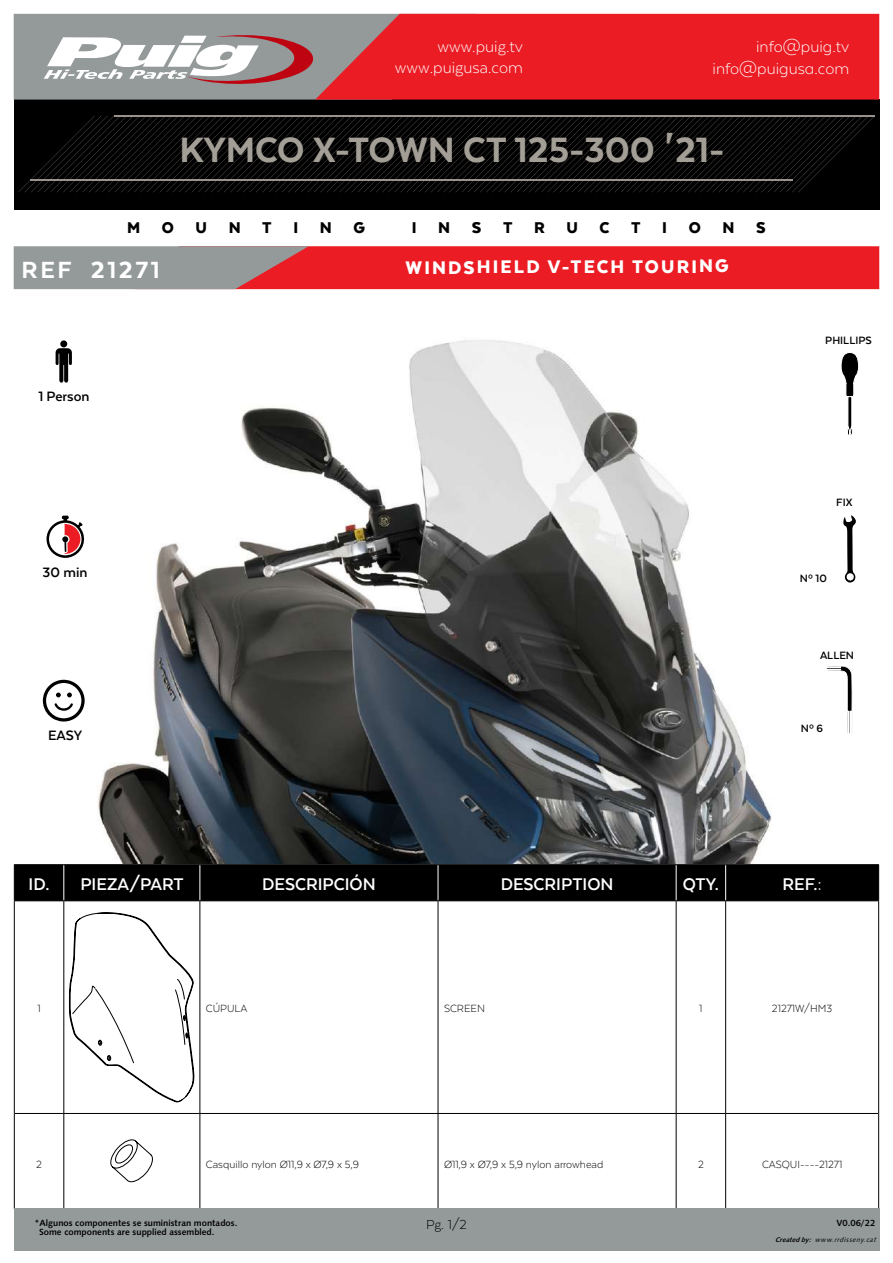
<style>
.page{position:relative;width:893px;height:1263px;background:#fff}
.page>*{position:absolute;margin:0;border:0;box-sizing:border-box;transform-origin:0 0}
.t1{font:800 40.5px "Texta";color:#a39e96}
.t2{font:800 27px "Texta";letter-spacing:.1em;color:#fff}
.t3{font:900 21px "Texta";letter-spacing:.095em;color:#fff}
.t4{font:700 19.5px "Texta Alt";color:#fff}
.t5{font:300 18px/21.6px "Texta Alt";color:#fff;text-align:right}
.t6{font:300 18px/21.6px "Texta";color:#fff;text-align:right}
.t7{font:900 18px "Texta";letter-spacing:1.2em;color:#000}
.t8{font:700 15.6px "Texta Alt";color:#000}
.t9{font:300 15px "Texta";color:#000}
.t10{font:700 12.15px "Texta Alt";color:#000}
.t11{font:300 12px "Texta";color:#000}
.t12{font:9px/9px "Humanist 531 BT Bold A";color:#000}
.t13{font:italic 6.75px "Humanist 531 BT Roman A";color:#000}
.s1{font-family:"Humanist 531 BT Bold A";font-weight:400}
.s2{font-family:"Humanist 531 BT Bold A"}
</style>
<div class="page">
<img style="left:97px;top:340px;width:675px;height:523px">
<div style="left:15px;top:865px;width:863px;height:35px;background:#000"></div>
<hr style="left:63px;top:865px;width:1px;height:35px;background:#fff">
<hr style="left:200px;top:865px;width:1px;height:35px;background:#fff">
<hr style="left:438px;top:865px;width:1px;height:35px;background:#fff">
<hr style="left:676px;top:865px;width:1px;height:35px;background:#fff">
<hr style="left:725px;top:865px;width:1px;height:35px;background:#fff">
<hr style="left:64px;top:901px;width:1px;height:212px;background:#000">
<hr style="left:200px;top:901px;width:1px;height:212px;background:#000">
<hr style="left:438px;top:901px;width:1px;height:212px;background:#000">
<hr style="left:676px;top:901px;width:1px;height:212px;background:#000">
<hr style="left:725px;top:901px;width:1px;height:212px;background:#000">
<hr style="left:64px;top:1114px;width:1px;height:95px;background:#000">
<hr style="left:200px;top:1114px;width:1px;height:95px;background:#000">
<hr style="left:438px;top:1114px;width:1px;height:95px;background:#000">
<hr style="left:676px;top:1114px;width:1px;height:95px;background:#000">
<hr style="left:725px;top:1114px;width:1px;height:95px;background:#000">
<hr style="left:14px;top:864px;width:50px;height:1px;background:#000">
<hr style="left:14px;top:865px;width:1px;height:35px;background:#000">
<hr style="left:64px;top:864px;width:136px;height:1px;background:#000">
<hr style="left:200px;top:864px;width:238px;height:1px;background:#000">
<hr style="left:438px;top:864px;width:238px;height:1px;background:#000">
<hr style="left:676px;top:864px;width:50px;height:1px;background:#000">
<hr style="left:726px;top:864px;width:153px;height:1px;background:#000">
<hr style="left:14px;top:900px;width:50px;height:1px;background:#000">
<hr style="left:64px;top:900px;width:136px;height:1px;background:#000">
<hr style="left:200px;top:900px;width:238px;height:1px;background:#000">
<hr style="left:438px;top:900px;width:238px;height:1px;background:#000">
<hr style="left:676px;top:900px;width:50px;height:1px;background:#000">
<hr style="left:726px;top:900px;width:153px;height:1px;background:#000">
<hr style="left:878px;top:865px;width:1px;height:35px;background:#000">
<hr style="left:14px;top:901px;width:1px;height:212px;background:#000">
<hr style="left:878px;top:901px;width:1px;height:212px;background:#000">
<hr style="left:14px;top:1113px;width:1px;height:96px;background:#000">
<hr style="left:878px;top:1113px;width:1px;height:96px;background:#000">
<hr style="left:15px;top:1113px;width:49px;height:1px;background:#000">
<hr style="left:64px;top:1113px;width:136px;height:1px;background:#000">
<hr style="left:200px;top:1113px;width:238px;height:1px;background:#000">
<hr style="left:438px;top:1113px;width:238px;height:1px;background:#000">
<hr style="left:676px;top:1113px;width:50px;height:1px;background:#000">
<hr style="left:726px;top:1113px;width:152px;height:1px;background:#000">
<svg style="left:69px;top:912px;width:126px;height:190px"></svg>
<svg style="left:110px;top:1139px;width:43px;height:44px"></svg>
<div style="left:14px;top:1208px;width:865px;height:43px;background:#949999"></div>
<div style="left:14px;top:99px;width:865px;height:110px;background:#000"></div>
<hr style="left:114px;top:115px;width:761px;height:1px;background:#99918c">
<svg style="left:18px;top:116px;width:857px;height:76px"></svg>
<div style="left:476px;top:14px;width:403px;height:86px;background:#eb1c24"></div>
<svg style="left:14px;top:246px;width:865px;height:43px;background:#d14247"></svg>
<svg style="left:14px;top:14px;width:462px;height:86px;background:#b78083"></svg>
<svg style="left:56px;top:340px;width:16px;height:43px"></svg>
<svg style="left:43px;top:680px;width:42px;height:41px"></svg>
<svg style="left:46px;top:516px;width:38px;height:42px"></svg>
<svg style="left:826px;top:666px;width:26px;height:67px"></svg>
<svg style="left:843px;top:515px;width:13px;height:68px"></svg>
<svg style="left:841px;top:352px;width:18px;height:84px"></svg>
<h3 class="t6" style="left:395px;top:35px;width:130px">www.puig.tv www.puigusa.com</h3>
<h3 class="t5" style="left:712px;top:36px;width:138px">info@puig.tv info@puigusa.com</h3>
<h1 class="t1" style="left:179px;top:129px;width:547px">KYMCO X-TOWN CT 125-300 <span class="s1">’</span>21-</h1>
<h3 class="t7" style="left:127px;top:218px;width:239px">MOUNTING</h3>
<h3 class="t7" style="left:412px;top:218px;width:355px">INSTRUCTIONS</h3>
<h2 class="t2" style="left:21px;top:256px;width:140px">REF 21271</h2>
<h3 class="t3" style="left:405px;top:256px;width:325px">WINDSHIELD V-TECH TOURING</h3>
<h3 class="t8" style="left:38px;top:388px;width:53px">1 Person</h3>
<p class="t10" style="left:825px;top:334px;width:48px">PHILLIPS</p>
<h3 class="t8" style="left:43px;top:564px;width:46px">30 min</h3>
<h3 class="t8" style="left:48px;top:727px;width:35px">EASY</h3>
<p class="t10" style="left:836px;top:496px;width:18px">FIX</p>
<p class="t10" style="left:800px;top:572px;width:28px">Nº 10</p>
<p class="t10" style="left:820px;top:649px;width:36px">ALLEN</p>
<p class="t10" style="left:801px;top:722px;width:24px">Nº 6</p>
<h3 class="t4" style="left:29px;top:874px;width:157px">ID. PIEZA/PART</h3>
<h3 class="t4" style="left:262px;top:874px;width:115px">DESCRIPCIÓN</h3>
<h3 class="t4" style="left:501px;top:874px;width:114px">DESCRIPTION</h3>
<h3 class="t4" style="left:683px;top:874px;width:38px">QTY.</h3>
<h3 class="t4" style="left:782px;top:874px;width:41px">REF.:</h3>
<p class="t11" style="left:37px;top:1002px;width:5px">1</p>
<p class="t11" style="left:206px;top:1002px;width:43px">CÚPULA</p>
<p class="t11" style="left:444px;top:1002px;width:42px">SCREEN</p>
<p class="t11" style="left:699px;top:1002px;width:5px">1</p>
<p class="t11" style="left:772px;top:1002px;width:62px">21271W/HM3</p>
<p class="t11" style="left:36px;top:1158px;width:7px">2</p>
<p class="t11" style="left:206px;top:1158px;width:155px">Casquillo nylon Ø11,9 x Ø7,9 x 5,9</p>
<p class="t11" style="left:444px;top:1158px;width:161px">Ø11,9 x Ø7,9 x 5,9 nylon arrowhead</p>
<p class="t11" style="left:698px;top:1158px;width:7px">2</p>
<p class="t11" style="left:762px;top:1158px;width:82px">CASQUI----21271</p>
<p class="t12" style="left:39px;top:1218px;width:200px;text-indent:-4px">*Algunos componentes se suministran montados.<br>Some components are supplied assembled.</p>
<p class="t9" style="left:426px;top:1216px;width:42px">Pg. 1/2</p>
<p class="t12" style="left:836px;top:1218px;width:41px">V0.06/22</p>
<p class="t13" style="left:775px;top:1235px;width:104px"><span class="s2">Createdby:</span> www.rrdisseny.cat</p>
</div>
